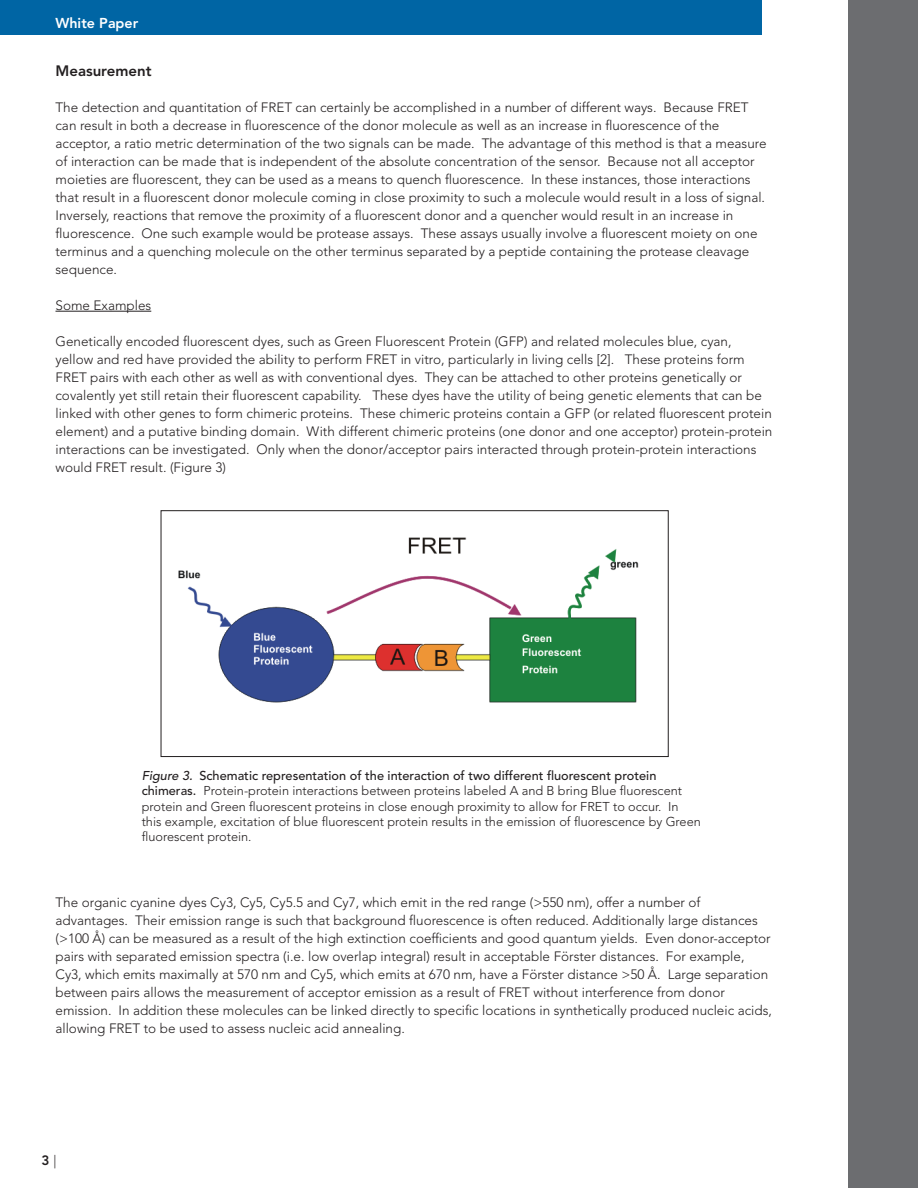
<style>
.page{position:relative;width:918px;height:1188px;background:#fff}
.page>*{position:absolute;margin:0;border:0;box-sizing:border-box;transform-origin:0 0}
.t1{font:800 15px "Avenir LT Std";color:#231f20}
.t2{font:800 14.25px "Avenir LT Std";color:#fff}
.t3{font:300 13.5px/18px "Avenir LT Std";color:#231f20}
.t4{font:800 13.5px "Avenir LT Std";color:#231f20}
.t5{font:300 12.75px/15.3px "Avenir LT Std";color:#231f20}
.s1{font-weight:500;font-style:italic}
.s2{font-weight:500}
.s3{font-weight:300}
</style>
<div class="page">
<div style="left:848px;top:0;width:70px;height:1188px;background:#6c6d70"></div>
<div style="left:0;top:0;width:762px;height:34px;background:#0065a4"></div>
<hr style="left:56px;top:311px;width:95px;height:1px;background:#231f20">
<img style="left:178px;top:537px;width:461px;height:166px">
<div style="left:161px;top:511px;width:507px;height:246px;border:1px solid #231f20"></div>
<p class="t2" style="left:56px;top:15px;width:84px">White Paper</p>
<p class="t1" style="left:56px;top:62px;width:98px">Measurement</p>
<p class="t3" style="left:56px;top:98px;width:713px">The detection and quantitation of FRET can certainly be accomplished in a number of different ways. Because FRET can result in both a decrease in fluorescence of the donor molecule as well as an increase in fluorescence of the acceptor, a ratio metric determination of the two signals can be made. The advantage of this method is that a measure of interaction can be made that is independent of the absolute concentration of the sensor. Because not all acceptor moieties are fluorescent, they can be used as a means to quench fluorescence. In these instances, those interactions that result in a fluorescent donor molecule coming in close proximity to such a molecule would result in a loss of signal.<br>Inversely, reactions that remove the proximity of a fluorescent donor and a quencher would result in an increase in fluorescence. One such example would be protease assays. These assays usually involve a fluorescent moiety on one terminus and a quenching molecule on the other terminus separated by a peptide containing the protease cleavage sequence.</p>
<p class="t3" style="left:56px;top:296px;width:97px">Some Examples</p>
<p class="t3" style="left:56px;top:332px;width:718px">Genetically encoded fluorescent dyes, such as Green Fluorescent Protein (GFP) and related molecules blue, cyan, yellow and red have provided the ability to perform FRET in vitro, particularly in living cells [2]. These proteins form FRET pairs with each other as well as with conventional dyes. They can be attached to other proteins genetically or covalently yet still retain their fluorescent capability. These dyes have the utility of being genetic elements that can be linked with other genes to form chimeric proteins. These chimeric proteins contain a GFP (or related fluorescent protein element) and a putative binding domain. With different chimeric proteins (one donor and one acceptor) protein-protein interactions can be investigated. Only when the donor/acceptor pairs interacted through protein-protein interactions would FRET result. (Figure 3)</p>
<p class="t5" style="left:142px;top:768px;width:561px"><span class="s1">Figure 3.</span> <span class="s2">Schematic representation of the interaction of two different fluorescent protein chimeras.</span> Protein-protein interactions between proteins labeled A and B bring Blue fluorescent protein and Green fluorescent proteins in close enough proximity to allow for FRET to occur. In this example, excitation of blue fluorescent protein results in the emission of fluorescence by Green fluorescent protein.</p>
<p class="t3" style="left:56px;top:893px;width:718px">The organic cyanine dyes Cy3, Cy5, Cy5.5 and Cy7, which emit in the red range (&gt;550 nm), offer a number of advantages. Their emission range is such that background fluorescence is often reduced. Additionally large distances (&gt;100 Å) can be measured as a result of the high extinction coefficients and good quantum yields. Even donor-acceptor pairs with separated emission spectra (i.e. low overlap integral) result in acceptable Förster distances. For example, Cy3, which emits maximally at 570 nm and Cy5, which emits at 670 nm, have a Förster distance &gt;50 Å. Large separation between pairs allows the measurement of acceptor emission as a result of FRET without interference from donor emission. In addition these molecules can be linked directly to specific locations in synthetically produced nucleic acids, allowing FRET to be used to assess nucleic acid annealing.</p>
<p class="t4" style="left:41px;top:1153px;width:16px">3 <span class="s3">|</span></p>
</div>
